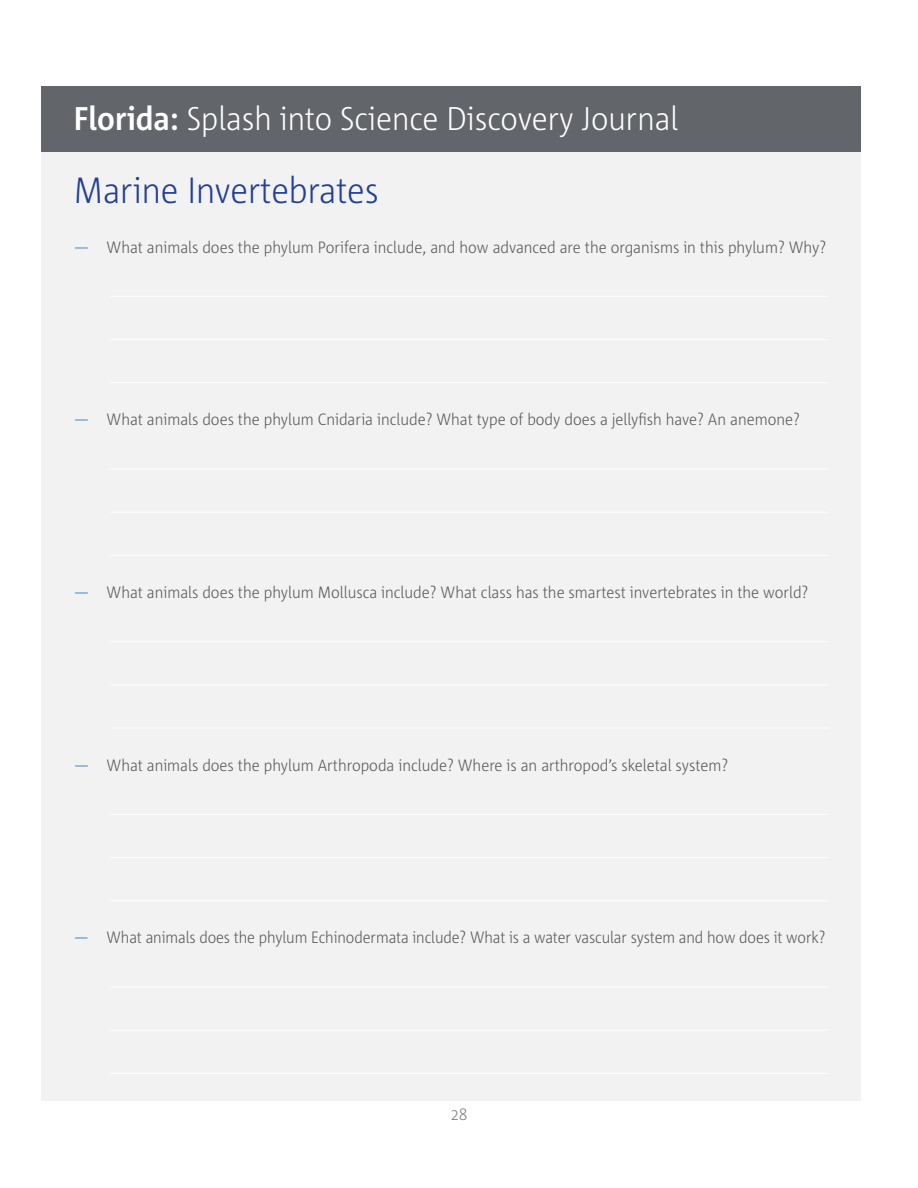
<style>
.page{position:relative;width:918px;height:1188px;background:#fff}
.page>*{position:absolute;margin:0;border:0;box-sizing:border-box;transform-origin:0 0}
.t1{font:300 36.45px "Corpid C1 s S Cd";color:#223e96}
.t2{font:300 32.85px "Corpid C1 s S Cd";color:#fff}
.t3{font:300 16.35px "Corpid C1 s S Cd";color:#58595b}
.t4{font:300 16.35px "Corpid C1 s S Cd";color:#7b7a7f}
.s1{font-weight:700}
.s2{font-weight:400;color:#6b9bd2}
</style>
<div class="page">
<div style="left:41px;top:142px;width:820px;height:959px;background:#f1f2f1"></div>
<div style="left:41px;top:86px;width:820px;height:65px;background:#626569"></div>
<hr style="left:110px;top:296px;width:718px;height:1px;background:#fff">
<hr style="left:110px;top:339px;width:718px;height:1px;background:#fff">
<hr style="left:110px;top:382px;width:718px;height:1px;background:#fff">
<hr style="left:110px;top:469px;width:718px;height:1px;background:#fff">
<hr style="left:110px;top:512px;width:718px;height:1px;background:#fff">
<hr style="left:110px;top:555px;width:718px;height:1px;background:#fff">
<hr style="left:110px;top:641px;width:718px;height:1px;background:#fff">
<hr style="left:110px;top:684px;width:718px;height:1px;background:#fff">
<hr style="left:110px;top:728px;width:718px;height:1px;background:#fff">
<hr style="left:110px;top:814px;width:718px;height:1px;background:#fff">
<hr style="left:110px;top:857px;width:718px;height:1px;background:#fff">
<hr style="left:110px;top:900px;width:718px;height:1px;background:#fff">
<hr style="left:110px;top:987px;width:718px;height:1px;background:#fff">
<hr style="left:110px;top:1030px;width:718px;height:1px;background:#fff">
<hr style="left:110px;top:1073px;width:718px;height:1px;background:#fff">
<h2 class="t2" style="left:74px;top:104px;width:606px"><span class="s1">Florida:</span> Splash into Science Discovery Journal</h2>
<h1 class="t1" style="left:74px;top:175px;width:306px">Marine Invertebrates</h1>
<p class="t3" style="left:74px;top:240px;width:754px"><span class="s2">—</span> What animals does the phylum Porifera include, and how advanced are the organisms in this phylum? Why?</p>
<p class="t3" style="left:74px;top:413px;width:728px"><span class="s2">—</span> What animals does the phylum Cnidaria include? What type of body does a jellyfish have? An anemone?</p>
<p class="t3" style="left:74px;top:585px;width:736px"><span class="s2">—</span> What animals does the phylum Mollusca include? What class has the smartest invertebrates in the world?</p>
<p class="t3" style="left:74px;top:758px;width:656px"><span class="s2">—</span> What animals does the phylum Arthropoda include? Where is an arthropod’s skeletal system?</p>
<p class="t3" style="left:74px;top:931px;width:753px"><span class="s2">—</span> What animals does the phylum Echinodermata include? What is a water vascular system and how does it work?</p>
<p class="t4" style="left:451px;top:1108px;width:18px">28</p>
</div>
